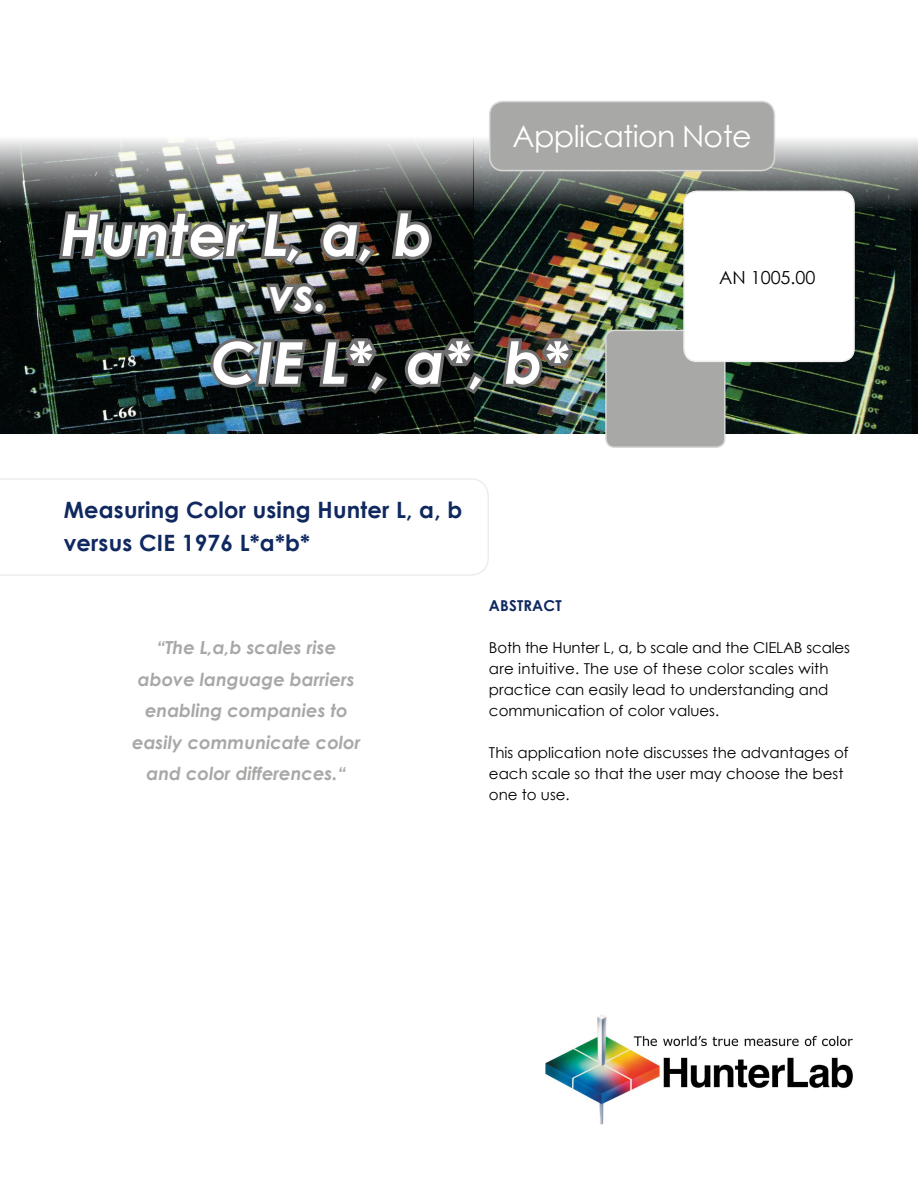
<style>
.page{position:relative;width:918px;height:1188px;background:#fff}
.page>*{position:absolute;margin:0;border:0;box-sizing:border-box;transform-origin:0 0}
.t1{font:italic 700 57.75px "Century Gothic";letter-spacing:.01em;color:#fff}
.t2{font:italic 700 45px "Century Gothic";color:#fff}
.t3{font:30px "Century Gothic";letter-spacing:-.02em;color:#fff}
.t4{font:700 22.5px/33px "Century Gothic";letter-spacing:.01em;color:#0f285f}
.t5{font:italic 700 18px/31.5px "Century Gothic";color:#a8a8a7;text-align:center}
.t6{font:18px "Century Gothic";color:#000}
.t7{font:15px/21px "Century Gothic";color:#000}
.t8{font:700 15px "Century Gothic";letter-spacing:.01em;color:#0f285f}
</style>
<div class="page">
<img style="left:0;top:137px;width:918px;height:297px">
<img style="left:545px;top:1015px;width:308px;height:110px">
<svg style="left:0;top:478px;width:489px;height:98px"></svg>
<div style="left:490px;top:102px;width:284px;height:69px;background:#a8a8a7;border-radius:13px"></div>
<div style="left:489px;top:101px;width:286px;height:70px;border:2px solid #d8d8d8;border-radius:13px"></div>
<div style="left:606px;top:330px;width:119px;height:117px;background:#a8a8a7;border-radius:9px"></div>
<div style="left:605px;top:330px;width:121px;height:118px;border:2px solid #d8d8d8;border-radius:9px"></div>
<div style="left:684px;top:191px;width:170px;height:170px;background:#fff;border-radius:13px"></div>
<div style="left:683px;top:191px;width:172px;height:171px;border:2px solid #ededed;border-radius:13px"></div>
<img style="left:56px;top:208px;width:251px;height:62px">
<img style="left:316px;top:217px;width:63px;height:53px">
<svg style="left:388px;top:207px;width:48px;height:57px;background:#353837"></svg>
<img style="left:206px;top:335px;width:104px;height:57px">
<svg style="left:316px;top:334px;width:76px;height:64px;background:#303130"></svg>
<svg style="left:400px;top:334px;width:90px;height:64px;background:#303532"></svg>
<img style="left:499px;top:334px;width:79px;height:58px">
<svg style="left:262px;top:279px;width:69px;height:40px;background:#4c4d4a"></svg>
<h1 class="t1" style="left:61px;top:191px;width:373px">Hunter L, a, b</h1>
<h2 class="t2" style="left:269px;top:260px;width:60px">vs.</h2>
<h3 class="t3" style="left:512px;top:116px;width:241px">Application Note</h3>
<p class="t6" style="left:719px;top:264px;width:98px">AN 1005.00</p>
<h1 class="t1" style="left:211px;top:319px;width:359px">CIE L*, a*, b*</h1>
<h3 class="t4" style="left:64px;top:493px;width:400px">Measuring Color using Hunter L, a, b versus CIE 1976 L*a*b*</h3>
<p class="t5" style="left:132px;top:631px;width:230px">“The L,a,b scales rise above language barriers enabling companies to easily communicate color and color differences.“</p>
<p class="t8" style="left:489px;top:594px;width:74px">Abstract</p>
<p class="t7" style="left:489px;top:637px;width:363px">Both the Hunter L, a, b scale and the CIELAB scales are intuitive. The use of these color scales with practice can easily lead to understanding and communication of color values.</p>
<p class="t7" style="left:489px;top:742px;width:361px">This application note discusses the advantages of each scale so that the user may choose the best one to use.</p>
</div>
